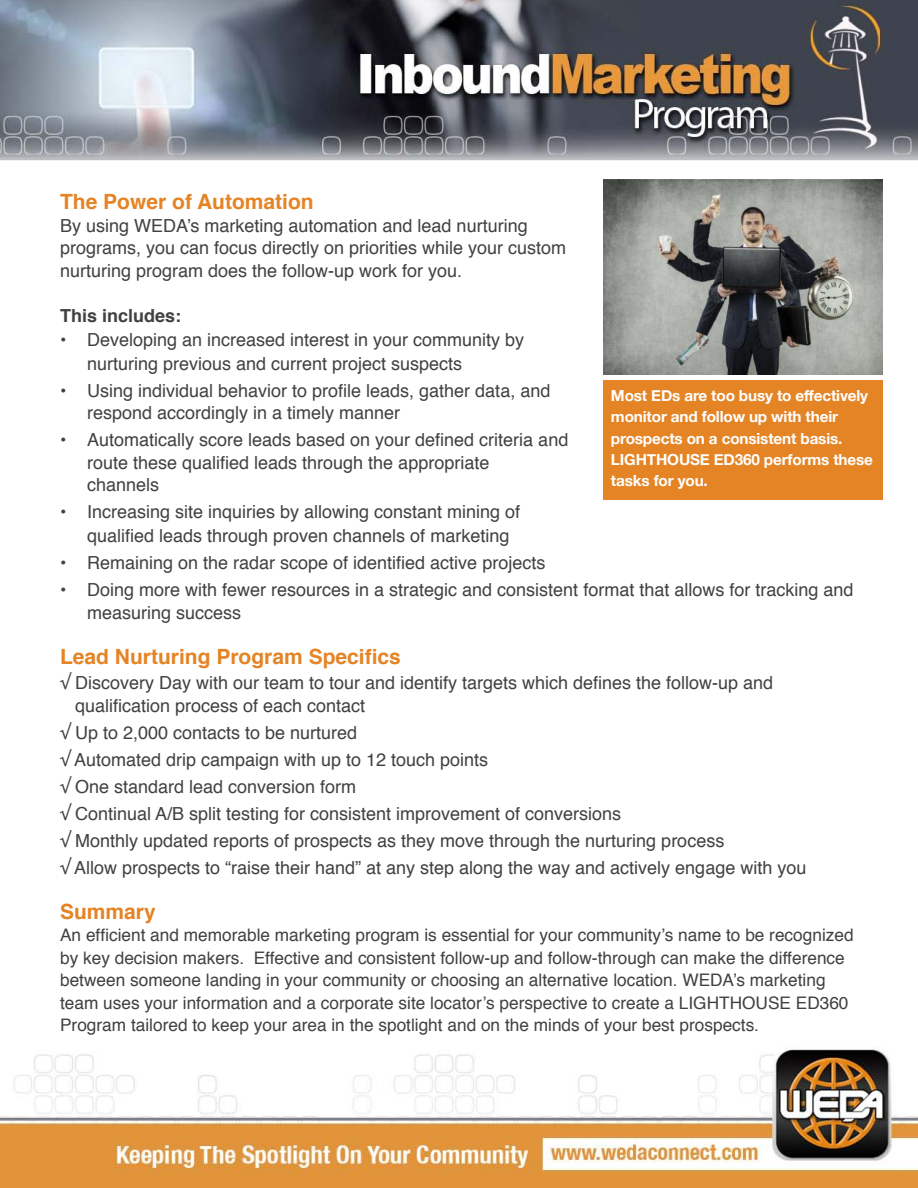
<style>
.page{position:relative;width:918px;height:1188px;background:#fff}
.page>*{position:absolute;margin:0;border:0;box-sizing:border-box;transform-origin:0 0}
.t1{font:700 21px "Helvetica";color:#e58425}
.t2{font:18px/22.5px "Helvetica";color:#414042}
.t3{font:700 18px "Helvetica";color:#414042}
.t4{font:17.25px/22.5px "Helvetica";color:#414042}
.t5{font:700 15.3px/21.5px "Helvetica Neue";letter-spacing:-.01em;color:#fff}
</style>
<div class="page">
<img style="left:0;top:0;width:918px;height:1188px">
<img style="left:604px;top:180px;width:279px;height:194px">
<div style="left:604px;top:380px;width:279px;height:120px;background:#e58425"></div>
<p class="t1" style="left:60px;top:185px;width:255px">The Power of Automation</p>
<p class="t2" style="left:60px;top:215px;width:508px">By using WEDA’s marketing automation and lead nurturing programs, you can focus directly on priorities while your custom nurturing program does the follow-up work for you.</p>
<p class="t3" style="left:60px;top:301px;width:123px">This includes:</p>
<p class="t2" style="left:87px;top:328px;width:439px;line-height:24px;text-indent:-27px">• Developing an increased interest in your community by nurturing previous and current project suspects</p>
<p class="t2" style="left:87px;top:380px;width:465px;text-indent:-27px">• Using individual behavior to profile leads, gather data, and respond accordingly in a timely manner</p>
<p class="t2" style="left:87px;top:429px;width:483px;text-indent:-27px">• Automatically score leads based on your defined criteria and route these qualified leads through the appropriate<br>channels</p>
<p class="t2" style="left:87px;top:500px;width:435px;line-height:24px;text-indent:-27px">• Increasing site inquiries by allowing constant mining of qualified leads through proven channels of marketing</p>
<p class="t2" style="left:60px;top:552px;width:487px">• Remaining on the radar scope of identified active projects</p>
<p class="t2" style="left:87px;top:579px;width:768px;text-indent:-27px">• Doing more with fewer resources in a strategic and consistent format that allows for tracking and measuring success</p>
<p class="t1" style="left:60px;top:639px;width:342px">Lead Nurturing Program Specifics</p>
<p class="t2" style="left:75px;top:672px;width:700px;text-indent:-15px">√ Discovery Day with our team to tour and identify targets which defines the follow-up and qualification process of each contact</p>
<p class="t2" style="left:60px;top:719px;width:748px;line-height:27px">√ Up to 2,000 contacts to be nurtured<br>√ Automated drip campaign with up to 12 touch points<br>√ One standard lead conversion form<br>√ Continual A/B split testing for consistent improvement of conversions<br>√ Monthly updated reports of prospects as they move through the nurturing process<br>√ Allow prospects to “raise their hand” at any step along the way and actively engage with you</p>
<p class="t1" style="left:60px;top:894px;width:97px">Summary</p>
<p class="t4" style="left:60px;top:924px;width:795px">An efficient and memorable marketing program is essential for your community’s name to be recognized by key decision makers. Effective and consistent follow-up and follow-through can make the difference between someone landing in your community or choosing an alternative location. WEDA’s marketing team uses your information and a corporate site locator’s perspective to create a LIGHTHOUSE ED360<br>Program tailored to keep your area in the spotlight and on the minds of your best prospects.</p>
<p class="t5" style="left:611px;top:385px;width:264px">Most EDs are too busy to effectively monitor and follow up with their prospects on a consistent basis.<br>LIGHTHOUSE ED360 performs these tasks for you.</p>
</div>
